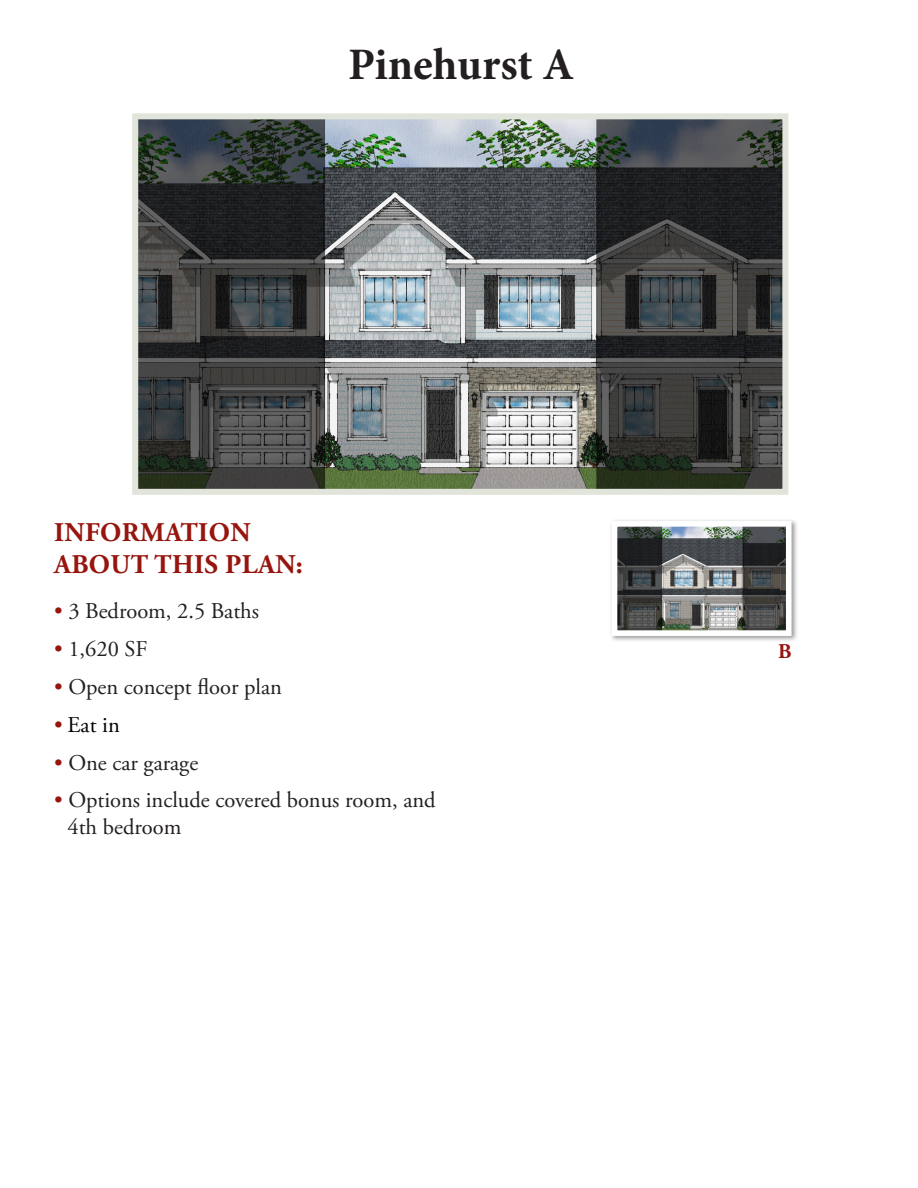
<style>
.page{position:relative;width:918px;height:1188px;background:#fff}
.page>*{position:absolute;margin:0;border:0;box-sizing:border-box;transform-origin:0 0}
.t1{font:700 45px "Minion Pro";color:#231f20}
.t2{font:700 27px/32.4px "Adobe Garamond Pro";letter-spacing:.015em;color:#97150f}
.t3{font:22.5px/27px "Adobe Garamond Pro";color:#231f20}
.t4{font:22.5px "Adobe Garamond Pro";color:#000}
.t5{font:700 21px "Adobe Garamond Pro";color:#97150f}
.s1{color:#97150f}
</style>
<div class="page">
<img style="left:139px;top:120px;width:642px;height:368px">
<div style="left:132px;top:113px;width:656px;height:382px;border:6px solid #e1e4da"></div>
<div style="left:609px;top:519px;width:189px;height:124px;background:#231f20;opacity:.45"></div>
<img style="left:619px;top:528px;width:166px;height:101px">
<div style="left:612px;top:521px;width:180px;height:115px;border:6px solid #fff"></div>
<p class="t1" style="left:348px;top:33px;width:228px">Pinehurst A</p>
<p class="t2" style="left:54px;top:516px;width:250px">INFORMATION<br>ABOUT THIS PLAN:</p>
<p class="t3" style="left:54px;top:599px;width:207px"><span class="s1">•</span> 3 Bedroom, 2.5 Baths</p>
<p class="t3" style="left:54px;top:636px;width:95px"><span class="s1">•</span> 1,620 SF</p>
<p class="t3" style="left:54px;top:674px;width:230px"><span class="s1">•</span> Open concept floor plan</p>
<p class="t4" style="left:54px;top:711px;width:67px"><span class="s1">•</span> Eat in</p>
<p class="t3" style="left:54px;top:750px;width:146px"><span class="s1">•</span> One car garage</p>
<p class="t3" style="left:68px;top:788px;width:370px;text-indent:-14px"><span class="s1">•</span> Options include covered bonus room, and<br>4th bedroom</p>
<p class="t5" style="left:778px;top:639px;width:15px">B</p>
</div>
